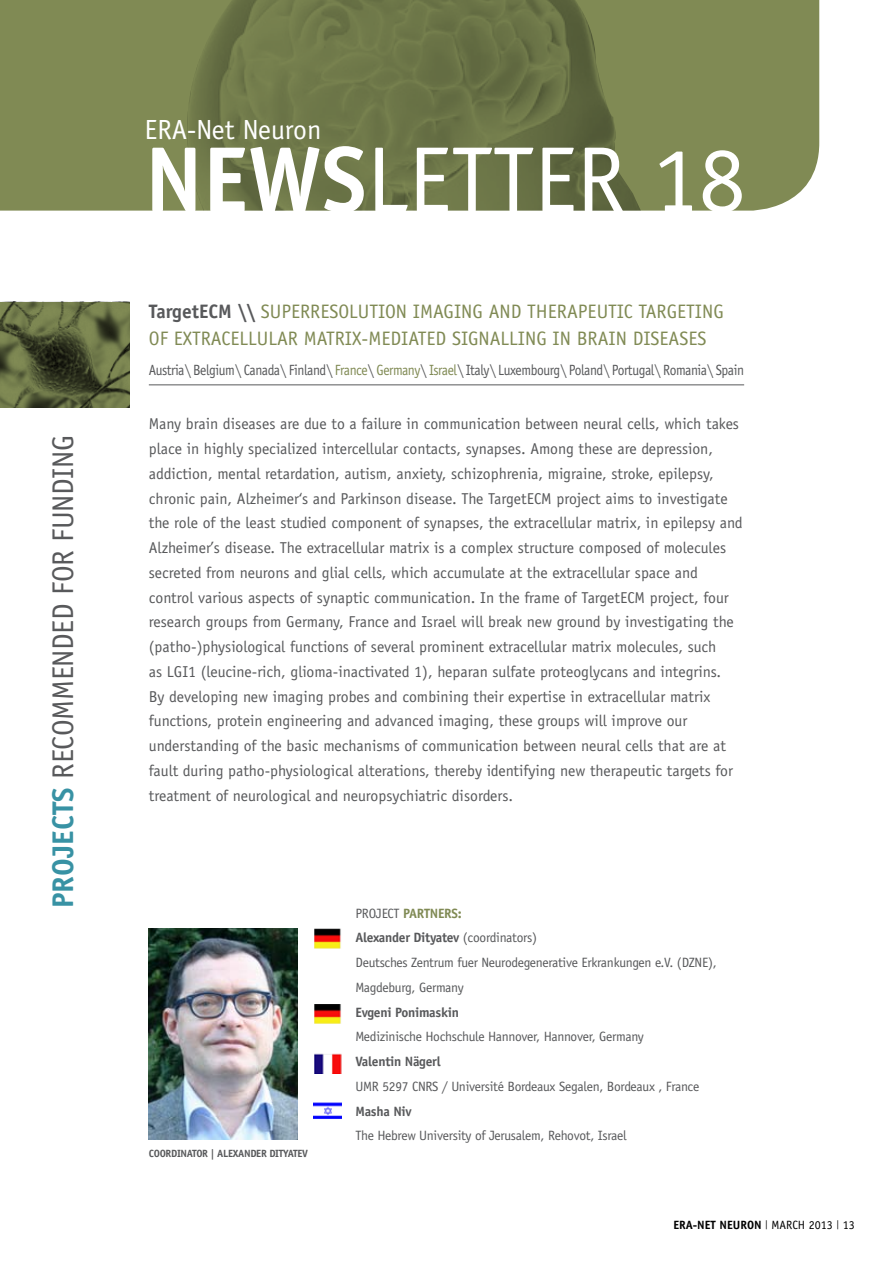
<style>
.page{position:relative;width:893px;height:1263px;background:#fff}
.page>*{position:absolute;margin:0;border:0;box-sizing:border-box;transform-origin:0 0}
.t1{font:93px "Officina Sans";color:#fff}
.t2{font:30px "Officina Sans";letter-spacing:-.01em;color:#58595b}
.t3{font:27.75px "Officina Sans";color:#fff}
.t4{font:19.5px/27px "Officina Sans";color:#808a54}
.t5{font:15.75px/24.8px "Officina Sans";color:#58595b}
.t6{font:14.85px "Officina Sans";letter-spacing:-.03em;color:#58595b;scale:.91 1}
.t7{font:13.5px/24.8px "Officina Sans";letter-spacing:-.02em;color:#58595b}
.t8{font:700 13.5px "Officina Sans";letter-spacing:-.02em;color:#58595b}
.t9{font:700 12px "Officina Sans";color:#000}
.t10{font:12px "Officina Sans";color:#000}
.t11{font:700 10.5px "Officina Sans";letter-spacing:-.03em;color:#58595b}
.t12{font:9px "Officina Sans";color:#000}
.s1{font-weight:700;color:#3892a4}
.s2{font-weight:700}
.s3{font-weight:700;color:#58595b}
.s4{color:#808a54}
.s5{font-weight:700;color:#808a54}
</style>
<div class="page">
<div style="left:0;top:0;width:819px;height:211px;background:#808a54"></div>
<img style="left:187px;top:0;width:470px;height:211px">
<img style="left:149px;top:929px;width:149px;height:210px">
<img style="left:0;top:302px;width:130px;height:105px">
<img style="left:315px;top:929px;width:26px;height:19px">
<img style="left:315px;top:1004px;width:26px;height:20px">
<hr style="left:149px;top:384px;width:595px;height:1px;background:#58595b">
<img style="left:315px;top:1054px;width:26px;height:19px">
<img style="left:313px;top:1102px;width:28px;height:17px">
<h2 class="t2" style="left:46px;top:908px;width:474px;rotate:-90deg"><span class="s1">PROJECTS</span> RECOMMENDED FOR FUNDING</h2>
<h3 class="t3" style="left:145px;top:113px;width:178px">ERA-Net Neuron</h3>
<h1 class="t1" style="left:145px;top:126px;width:602px"><span class="s2">NEWS</span>LETTER 18</h1>
<p class="t4" style="left:149px;top:298px;width:576px"><span class="s3">TargetECM \\</span> SUPERRESOLUTION IMAGING AND THERAPEUTIC TARGETING<br>OF EXTRACELLULAR MATRIX-MEDIATED SIGNALLING IN BRAIN DISEASES</p>
<p class="t6" style="left:149px;top:361px;width:656px">Austria\ Belgium\ Canada\ Finland\ <span class="s4">France</span>\ <span class="s4">Germany</span>\ <span class="s4">Israel</span>\ Italy\ Luxembourg\ Poland\ Portugal\ Romania\ Spain</p>
<p class="t5" style="left:149px;top:412px;width:595px">Many brain diseases are due to a failure in communication between neural cells, which takes place in highly specialized intercellular contacts, synapses. Among these are depression, addiction, mental retardation, autism, anxiety, schizophrenia, migraine, stroke, epilepsy, chronic pain, Alzheimer s‘ and Parkinson disease. The TargetECM project aims to investigate the role of the least studied component of synapses, the extracellular matrix in, epilepsy and Alzheimer s’ disease. The extracellular matrix is a complex structure composed of molecules secreted from neurons and glial cells, which accumulate at the extracellular space and control various aspects of synaptic communication. In the frame of TargetECM project, four research groups from Germany, France and Israel will break new ground by investigating the (patho )- physiological functions of several prominent extracellular matrix molecules, such<br>as LGI1 (leucine-rich, glioma-inactivated ,)1 heparan sulfate proteoglycans and integrins.<br>By developing new imaging probes and combining their expertise in extracellular matrix functions, protein engineering and advanced imaging, these groups will improve our understanding of the basic mechanisms of communication between neural cells that are at fault during patho-physiological alterations, thereby identifying new therapeutic targets for treatment of neurological and neuropsychiatric disorders.</p>
<p class="t11" style="left:149px;top:1146px;width:161px">COORDINATOR | ALEXANDER DITYATEV</p>
<p class="t7" style="left:355px;top:901px;width:363px">PROJECT <span class="s5">PARTNERS:<br></span><span class="s2">Alexander Dityatev</span> (coordinators(<br>Deutsches Zentrum fuer Neurodegenerative Erkrankungen (.V.e D Z N E ,( Magdeburg, Germany</p>
<p class="t8" style="left:355px;top:1004px;width:105px">Evgeni Ponimaskin</p>
<p class="t7" style="left:355px;top:1024px;width:290px">Medizinische Hochschule Hannover, Hannover, Germany</p>
<p class="t8" style="left:355px;top:1053px;width:87px">Valentin Nägerl</p>
<p class="t7" style="left:355px;top:1074px;width:345px">UMR 5297 CNRS / Université Bordeaux Segalen, Bordeaux , France</p>
<p class="t8" style="left:355px;top:1102px;width:58px">Masha Niv</p>
<p class="t7" style="left:355px;top:1123px;width:273px">The Hebrew University of Jerusalem, Rehovot, Israel</p>
<p class="t9" style="left:673px;top:1217px;width:90px">ERA-NET NEURON</p>
<p class="t10" style="left:771px;top:1217px;width:63px">MARCH 2013</p>
<p class="t12" style="left:765px;top:1219px;width:4px">|</p>
<p class="t12" style="left:836px;top:1219px;width:4px">|</p>
<p class="t10" style="left:843px;top:1217px;width:13px">13</p>
</div>
